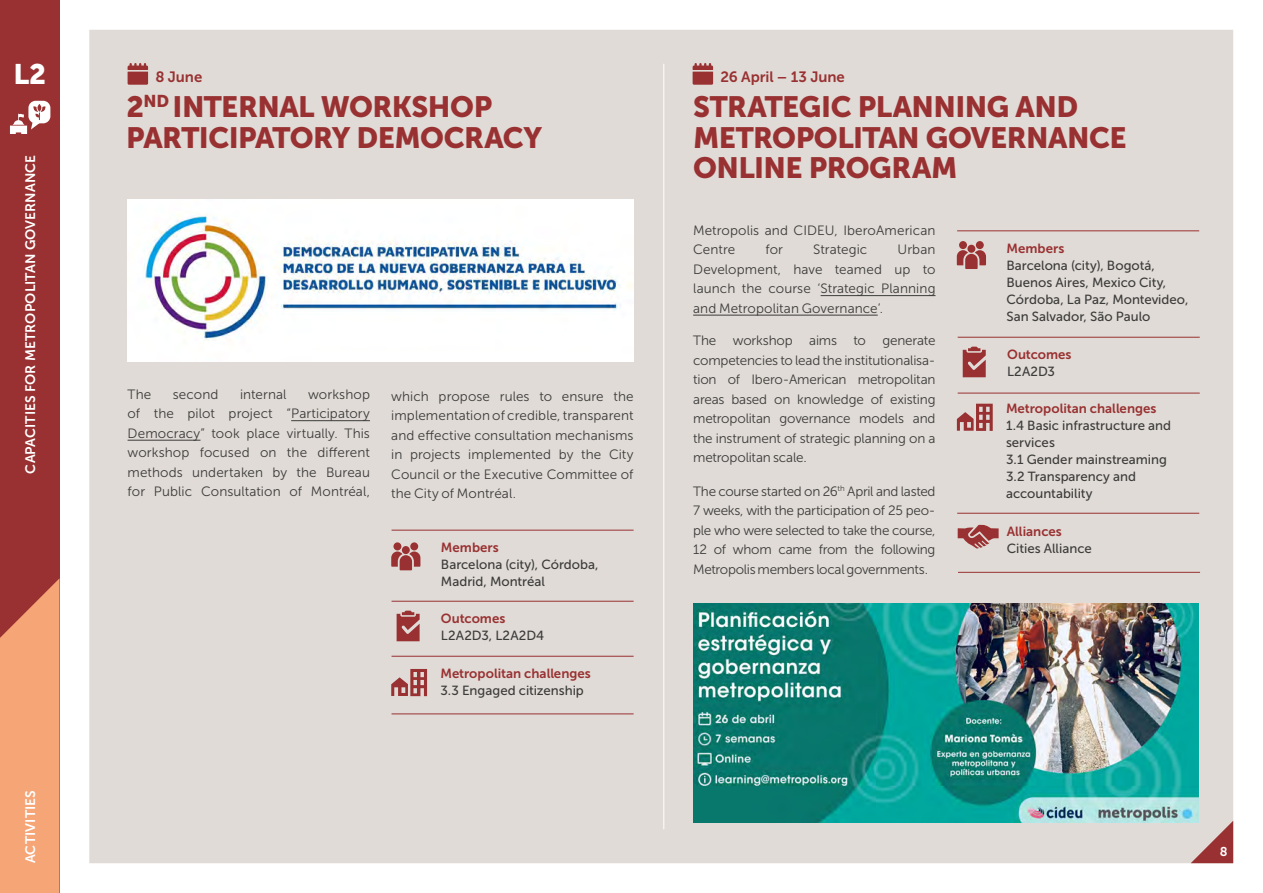
<style>
.page{position:relative;width:1263px;height:893px;background:#fff}
.page>*{position:absolute;margin:0;border:0;box-sizing:border-box;transform-origin:0 0}
.t1{font:29.25px/30.5px "Museo Sans 900";letter-spacing:-.02em;color:#993132}
.t2{font:28.2px "Museo Sans 900";color:#fff}
.t3{font:14.85px "Museo Sans 700";letter-spacing:-.005em;color:#993132}
.t4{font:13.8px "Museo Sans 700";letter-spacing:.005em;color:#fff}
.t5{font:13.5px/19.5px "Museo Sans 300";color:#3c3c3b;text-align:justify}
.t6{font:13.2px/17.1px "Museo Sans 500";color:#3c3c3b}
.t7{font:13.2px "Museo Sans 700";color:#993132}
.t8{font:12.75px "Museo Sans 700";color:#fff}
</style>
<div class="page">
<div style="left:89px;top:30px;width:1144px;height:833px;background:#e0dbd6"></div>
<div style="left:0;top:0;width:60px;height:893px;background:#993132"></div>
<svg style="left:0;top:578px;width:60px;height:315px;background:#eb996f"></svg>
<hr style="left:663px;top:64px;width:1px;height:765px;background:#fff">
<svg style="left:128px;top:63px;width:20px;height:22px"></svg>
<svg style="left:693px;top:63px;width:20px;height:22px"></svg>
<svg style="left:10px;top:101px;width:40px;height:33px"></svg>
<svg style="left:1191px;top:821px;width:42px;height:42px;background:#bc8583"></svg>
<hr style="left:291px;top:420px;width:79px;height:1px;background:#3c3c3b">
<hr style="left:128px;top:440px;width:72px;height:1px;background:#3c3c3b">
<hr style="left:957px;top:513px;width:242px;height:1px;background:#993132">
<hr style="left:958px;top:572px;width:242px;height:1px;background:#993132">
<svg style="left:958px;top:525px;width:40px;height:24px"></svg>
<hr style="left:958px;top:393px;width:242px;height:1px;background:#993132">
<hr style="left:958px;top:337px;width:242px;height:1px;background:#993132">
<svg style="left:963px;top:347px;width:23px;height:30px"></svg>
<svg style="left:957px;top:404px;width:36px;height:27px"></svg>
<hr style="left:821px;top:295px;width:114px;height:1px;background:#3c3c3b">
<hr style="left:693px;top:315px;width:185px;height:1px;background:#3c3c3b">
<hr style="left:392px;top:714px;width:242px;height:1px;background:#993132">
<hr style="left:392px;top:656px;width:242px;height:1px;background:#993132">
<svg style="left:391px;top:669px;width:36px;height:27px"></svg>
<svg style="left:391px;top:542px;width:29px;height:28px"></svg>
<hr style="left:392px;top:530px;width:242px;height:1px;background:#993132">
<hr style="left:392px;top:601px;width:242px;height:1px;background:#993132">
<svg style="left:397px;top:611px;width:23px;height:30px"></svg>
<img style="left:128px;top:200px;width:506px;height:161px">
<img style="left:693px;top:603px;width:506px;height:219px">
<svg style="left:957px;top:241px;width:29px;height:28px"></svg>
<hr style="left:957px;top:231px;width:242px;height:1px;background:#993132">
<h2 class="t2" style="left:14px;top:58px;width:34px">L2</h2>
<p class="t4" style="left:23px;top:474px;width:320px;rotate:-90deg">CAPACITIES FOR METROPOLITAN GOVERNANCE</p>
<p class="t4" style="left:23px;top:863px;width:75px;rotate:-90deg">ACTIVITIES</p>
<p class="t3" style="left:155px;top:69px;width:48px">8 June</p>
<h1 class="t1" style="left:126px;top:92px;width:417px">2<sup>ND</sup> INTERNAL WORKSHOP<br>PARTICIPATORY DEMOCRACY</h1>
<p class="t5" style="left:128px;top:385px;width:25px">The</p>
<p class="t5" style="left:173px;top:385px;width:47px">second</p>
<p class="t5" style="left:240px;top:385px;width:48px">internal</p>
<p class="t5" style="left:128px;top:385px;width:244px;text-indent:181px">workshop of the pilot project “Participatory Democracy” took place virtually. This workshop focused on the different methods undertaken by the Bureau for Public Consultation of Montréal,</p>
<p class="t5" style="left:391px;top:386px;width:244px">which propose rules to ensure the implementation of credible, transparent and effective consultation mechanisms in projects implemented by the City Council or the Executive Committee of the City of Montréal.</p>
<p class="t7" style="left:441px;top:540px;width:59px">Members</p>
<p class="t6" style="left:441px;top:556px;width:159px">Barcelona (city), Córdoba,<br>Madrid, Montréal</p>
<p class="t7" style="left:441px;top:611px;width:66px">Outcomes</p>
<p class="t6" style="left:441px;top:627px;width:105px">L2A2D3, L2A2D4</p>
<p class="t7" style="left:440px;top:666px;width:152px">Metropolitan challenges</p>
<p class="t6" style="left:440px;top:682px;width:145px">3.3 Engaged citizenship</p>
<p class="t3" style="left:720px;top:69px;width:126px">26 April – 13 June</p>
<h1 class="t1" style="left:693px;top:92px;width:435px">STRATEGIC PLANNING AND<br>METROPOLITAN GOVERNANCE<br>ONLINE PROGRAM</h1>
<p class="t5" style="left:693px;top:221px;width:244px">Metropolis and CIDEU, IberoAmerican<br>Centre</p>
<p class="t5" style="left:765px;top:240px;width:19px">for</p>
<p class="t5" style="left:813px;top:240px;width:56px">Strategic</p>
<p class="t5" style="left:693px;top:240px;width:244px;text-indent:204px">Urban Development, have teamed up to launch the course ‘Strategic Planning and Metropolitan Governance’.</p>
<p class="t5" style="left:693px;top:331px;width:244px">The workshop aims to generate competencies to lead the institutionalisa&shy;tion of Ibero-American metropolitan areas based on knowledge of existing metropolitan governance models and the instrument of strategic planning on a metropolitan scale.</p>
<p class="t5" style="left:693px;top:481px;width:244px">The course started on 26<sup>th</sup> April and lasted 7 weeks, with the participation of 25 peo&shy;ple who were selected to take the course, 12 of whom came from the following Metropolis members local governments.</p>
<p class="t7" style="left:1006px;top:241px;width:59px">Members</p>
<p class="t6" style="left:1006px;top:257px;width:183px">Barcelona (city), Bogotá,<br>Buenos Aires, Mexico City,<br>Córdoba, La Paz, Montevideo,<br>San Salvador, São Paulo</p>
<p class="t7" style="left:1007px;top:347px;width:66px">Outcomes</p>
<p class="t6" style="left:1007px;top:363px;width:49px">L2A2D3</p>
<p class="t7" style="left:1006px;top:401px;width:152px">Metropolitan challenges</p>
<p class="t6" style="left:1006px;top:417px;width:167px">1.4 Basic infrastructure and services<br>3.1 Gender mainstreaming<br>3.2 Transparency and accountability</p>
<p class="t7" style="left:1007px;top:524px;width:56px">Alliances</p>
<p class="t6" style="left:1007px;top:539px;width:86px">Cities Alliance</p>
<p class="t8" style="left:1220px;top:844px;width:9px">8</p>
</div>
